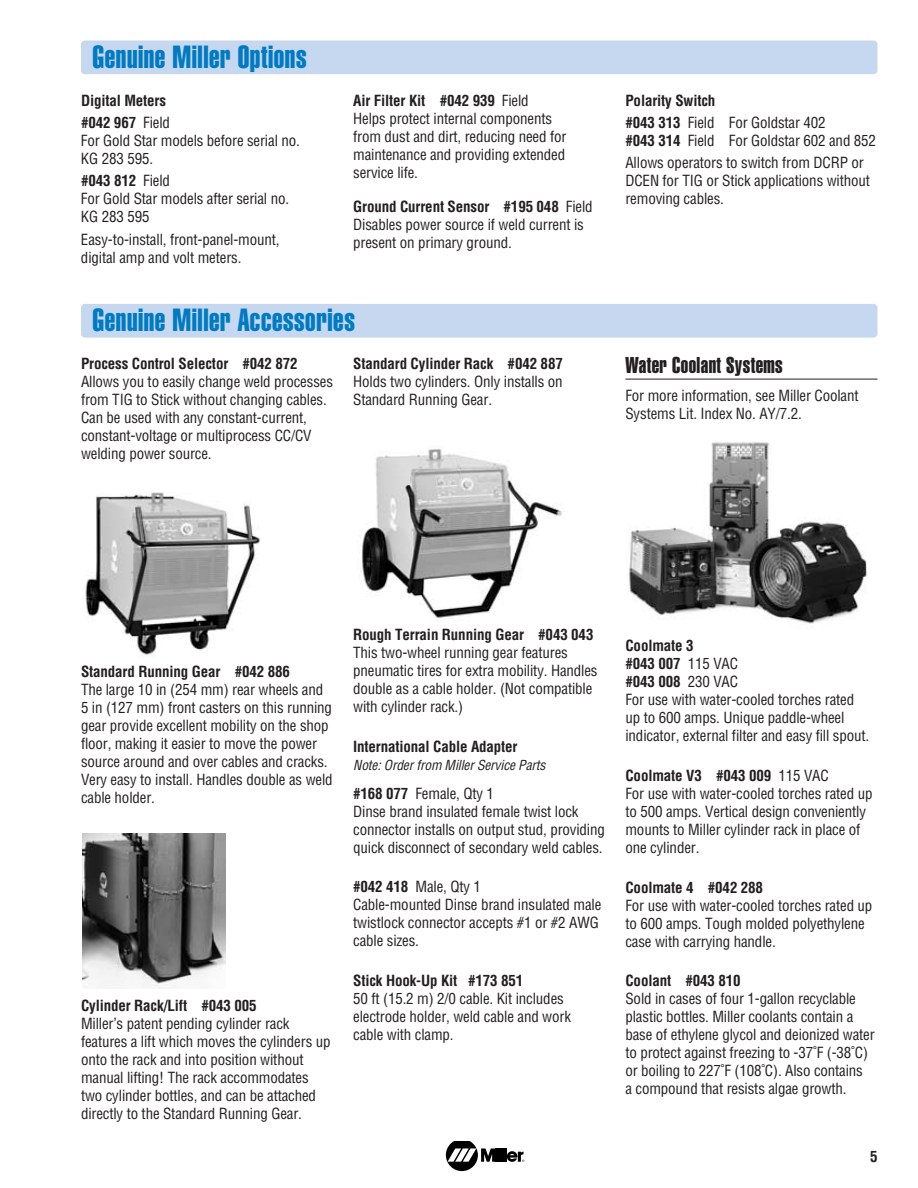
<style>
.page{position:relative;width:918px;height:1188px;background:#fff}
.page>*{position:absolute;margin:0;border:0;box-sizing:border-box;transform-origin:0 0}
.t1{font:31.5px "Helvetica Extra Compressed";letter-spacing:.02em;color:#007ac2}
.t2{font:22.5px "Helvetica Extra Compressed";letter-spacing:.02em;color:#231f20}
.t3{font:condensed 15px/18px "Helvetica";letter-spacing:-.01em;color:#231f20}
.t4{font:700 condensed 15px/22.4px "Helvetica";letter-spacing:-.01em;color:#231f20}
.t5{font:italic condensed 13.5px "Helvetica";letter-spacing:-.01em;color:#231f20}
.s1{font-weight:400}
.s2{font-weight:700}
</style>
<div class="page">
<div style="left:81px;top:40px;width:797px;height:34px;background:#c6d8ef;border-radius:4px"></div>
<div style="left:81px;top:304px;width:797px;height:34px;background:#c6d8ef;border-radius:4px"></div>
<div style="left:446px;top:1139px;width:32px;height:32px;background:#000;border-radius:50%"></div>
<hr style="left:500px;top:1148px;width:3px;height:14px;background:#000">
<hr style="left:503px;top:1148px;width:4px;height:14px;background:#000">
<svg style="left:448px;top:1148px;width:51px;height:14px"></svg>
<svg style="left:507px;top:1151px;width:17px;height:11px"></svg>
<hr style="left:625px;top:379px;width:253px;height:1px;background:#231f20">
<img style="left:628px;top:442px;width:239px;height:182px">
<img style="left:362px;top:448px;width:200px;height:170px">
<img style="left:82px;top:833px;width:143px;height:155px">
<img style="left:85px;top:492px;width:175px;height:163px">
<h1 class="t1" style="left:93px;top:46px;width:215px">Genuine Miller Options</h1>
<p class="t4" style="left:81px;top:90px;width:91px">Digital Meters #042 967 <span class="s1">Field</span></p>
<p class="t3" style="left:81px;top:133px;width:220px">For Gold Star models before serial no.<br>KG 283 595.</p>
<p class="t3" style="left:81px;top:173px;width:210px"><span class="s2">#043 812</span> Field<br>For Gold Star models after serial no.<br>KG 283 595</p>
<p class="t3" style="left:81px;top:232px;width:200px">Easy-to-install, front-panel-mount, digital amp and volt meters.</p>
<p class="t3" style="left:353px;top:93px;width:215px"><span class="s2">Air Filter Kit #042 939</span> Field<br>Helps protect internal components from dust and dirt, reducing need for maintenance and providing extended service life.</p>
<p class="t3" style="left:353px;top:199px;width:241px"><span class="s2">Ground Current Sensor #195 048</span> Field<br>Disables power source if weld current is present on primary ground.</p>
<h1 class="t1" style="left:93px;top:308px;width:264px">Genuine Miller Accessories</h1>
<p class="t4" style="left:81px;top:353px;width:218px">Process Control Selector #042 872</p>
<p class="t3" style="left:81px;top:373px;width:254px">Allows you to easily change weld processes from TIG to Stick without changing cables.<br>Can be used with any constant-current, constant-voltage or multiprocess CC/CV welding power source.</p>
<p class="t4" style="left:353px;top:353px;width:211px">Standard Cylinder Rack #042 887</p>
<p class="t3" style="left:353px;top:373px;width:211px">Holds two cylinders. Only installs on<br>Standard Running Gear.</p>
<p class="t4" style="left:625px;top:90px;width:202px">Polarity Switch<br>#043 313 <span class="s1">Field For Goldstar 402</span></p>
<p class="t3" style="left:625px;top:131px;width:252px;line-height:22.4px"><span class="s2">#043 314</span> Field For Goldstar 602 and 852<br>Allows operators to switch from DCRP or</p>
<p class="t3" style="left:625px;top:173px;width:246px">DCEN for TIG or Stick applications without removing cables.</p>
<h2 class="t2" style="left:625px;top:357px;width:159px">Water Coolant Systems</h2>
<p class="t3" style="left:625px;top:388px;width:235px">For more information, see Miller Coolant<br>Systems Lit. Index No. AY/7.2.</p>
<p class="t4" style="left:81px;top:662px;width:210px">Standard Running Gear #042 886</p>
<p class="t3" style="left:81px;top:682px;width:253px">The large 10 in (254 mm) rear wheels and 5 in (127 mm) front casters on this running gear provide excellent mobility on the shop floor, making it easier to move the power source around and over cables and cracks.<br>Very easy to install. Handles double as weld cable holder.</p>
<p class="t4" style="left:81px;top:996px;width:177px">Cylinder Rack/Lift #043 005</p>
<p class="t3" style="left:81px;top:1016px;width:251px">Miller’s patent pending cylinder rack features a lift which moves the cylinders up onto the rack and into position without manual lifting! The rack accommodates two cylinder bottles, and can be attached directly to the Standard Running Gear.</p>
<p class="t4" style="left:353px;top:625px;width:242px">Rough Terrain Running Gear #043 043</p>
<p class="t3" style="left:353px;top:645px;width:246px">This two-wheel running gear features pneumatic tires for extra mobility. Handles double as a cable holder. (Not compatible with cylinder rack.)</p>
<p class="t4" style="left:353px;top:737px;width:166px">International Cable Adapter</p>
<p class="t5" style="left:353px;top:760px;width:194px">Note: Order from Miller Service Parts</p>
<p class="t3" style="left:353px;top:786px;width:253px"><span class="s2">#168 077</span> Female, Qty 1<br>Dinse brand insulated female twist lock connector installs on output stud, providing quick disconnect of secondary weld cables.</p>
<p class="t3" style="left:353px;top:879px;width:250px"><span class="s2">#042 418</span> Male, Qty 1<br>Cable-mounted Dinse brand insulated male twistlock connector accepts #1 or #2 AWG cable sizes.</p>
<p class="t4" style="left:353px;top:971px;width:172px">Stick Hook-Up Kit #173 851</p>
<p class="t3" style="left:353px;top:991px;width:219px">50 ft (15.2 m) 2/0 cable. Kit includes electrode holder, weld cable and work cable with clamp.</p>
<p class="t3" style="left:625px;top:638px;width:245px"><span class="s2">Coolmate 3<br>#043 007</span> 115 VAC<br><span class="s2">#043 008</span> 230 VAC<br>For use with water-cooled torches rated up to 600 amps. Unique paddle-wheel indicator, external filter and easy fill spout.</p>
<p class="t3" style="left:625px;top:768px;width:249px"><span class="s2">Coolmate V3 #043 009</span> 115 VAC<br>For use with water-cooled torches rated up to 500 amps. Vertical design conveniently mounts to Miller cylinder rack in place of one cylinder.</p>
<p class="t4" style="left:625px;top:877px;width:139px">Coolmate 4 #042 288</p>
<p class="t3" style="left:625px;top:897px;width:249px">For use with water-cooled torches rated up to 600 amps. Tough molded polyethylene case with carrying handle.</p>
<p class="t4" style="left:625px;top:971px;width:117px">Coolant #043 810</p>
<p class="t3" style="left:625px;top:991px;width:251px">Sold in cases of four 1-gallon recyclable plastic bottles. Miller coolants contain a base of ethylene glycol and deionized water to protect against freezing to -37˚F (-38˚C) or boiling to 227˚F (108˚C). Also contains<br>a compound that resists algae growth.</p>
<p class="t4" style="left:870px;top:1147px;width:9px">5</p>
</div>
